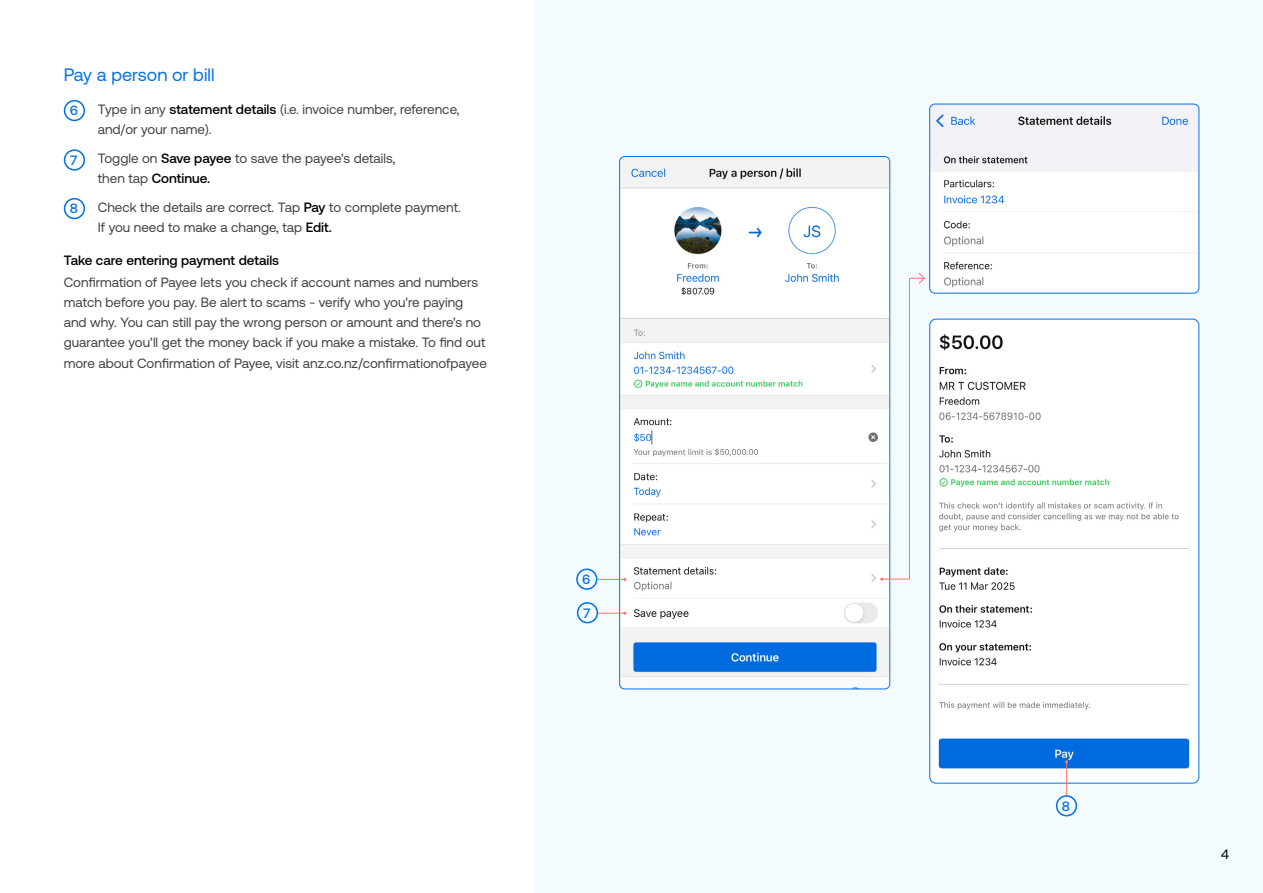
<style>
.page{position:relative;width:1263px;height:893px;background:#fff}
.page>*{position:absolute;margin:0;border:0;box-sizing:border-box;transform-origin:0 0}
.t1{font:18px "Aeonik";color:#0572e6}
.t2{font:18px "Minion Pro";color:#000}
.t3{font:13.5px/20.2px "Aeonik";color:#424242}
.t4{font:500 13.5px "Aeonik";color:#000}
.t5{font:500 13.5px "Aeonik";color:#0572e6}
.s1{font-weight:500;color:#000}
.s2{font-family:"Aeonik";font-size:13.5px}
</style>
<div class="page">
<div style="left:535px;top:0;width:728px;height:893px;background:#f3fbfe"></div>
<svg style="left:64px;top:100px;width:21px;height:21px"></svg>
<svg style="left:64px;top:149px;width:21px;height:22px"></svg>
<svg style="left:64px;top:198px;width:21px;height:21px"></svg>
<img style="left:620px;top:157px;width:269px;height:532px">
<svg style="left:880px;top:272px;width:45px;height:309px"></svg>
<img style="left:930px;top:104px;width:268px;height:189px">
<div style="left:929px;top:104px;width:270px;height:189px;border:1px solid #0572e6;border-radius:5px"></div>
<img style="left:930px;top:319px;width:269px;height:464px">
<div style="left:929px;top:319px;width:270px;height:464px;border:1px solid #0572e6;border-radius:6px"></div>
<svg style="left:576px;top:568px;width:50px;height:22px"></svg>
<hr style="left:1066px;top:762px;width:1px;height:34px;background:#ff746a">
<svg style="left:1056px;top:795px;width:21px;height:21px"></svg>
<svg style="left:577px;top:602px;width:49px;height:21px"></svg>
<h1 class="t1" style="left:64px;top:64px;width:152px">Pay a person or bill</h1>
<p class="t5" style="left:70px;top:103px;width:10px">6</p>
<p class="t3" style="left:98px;top:99px;width:363px">Type in any <span class="s1">statement details</span> (i.e. invoice number, reference, and/or your name).</p>
<p class="t5" style="left:70px;top:153px;width:10px">7</p>
<p class="t3" style="left:98px;top:148px;width:299px">Toggle on <span class="s1">Save payee</span> to save the payee's details, then tap <span class="s1">Continue.</span></p>
<p class="t5" style="left:70px;top:201px;width:10px">8</p>
<p class="t3" style="left:98px;top:197px;width:365px">Check the details are correct. Tap <span class="s1">Pay</span> to complete payment.<br>If you need to make a change, tap <span class="s1">Edit.</span></p>
<p class="t4" style="left:64px;top:253px;width:217px">Take care entering payment details</p>
<p class="t3" style="left:64px;top:272px;width:425px">Confirmation of Payee lets you check if account names and numbers match before you pay. Be alert to scams - verify who you're paying and why. You can still pay the wrong person or amount and there's no guarantee you'll get the money back if you make a mistake. To find out more about Confirmation of Payee, visit anz.co.nz/confirmationofpayee</p>
<p class="t5" style="left:582px;top:572px;width:10px">6</p>
<p class="t5" style="left:583px;top:605px;width:10px">7</p>
<p class="t5" style="left:1062px;top:798px;width:10px">8</p>
<h1 class="t2" style="left:1208px;top:841px;width:22px">4 <span class="s2">4</span></h1>
</div>
